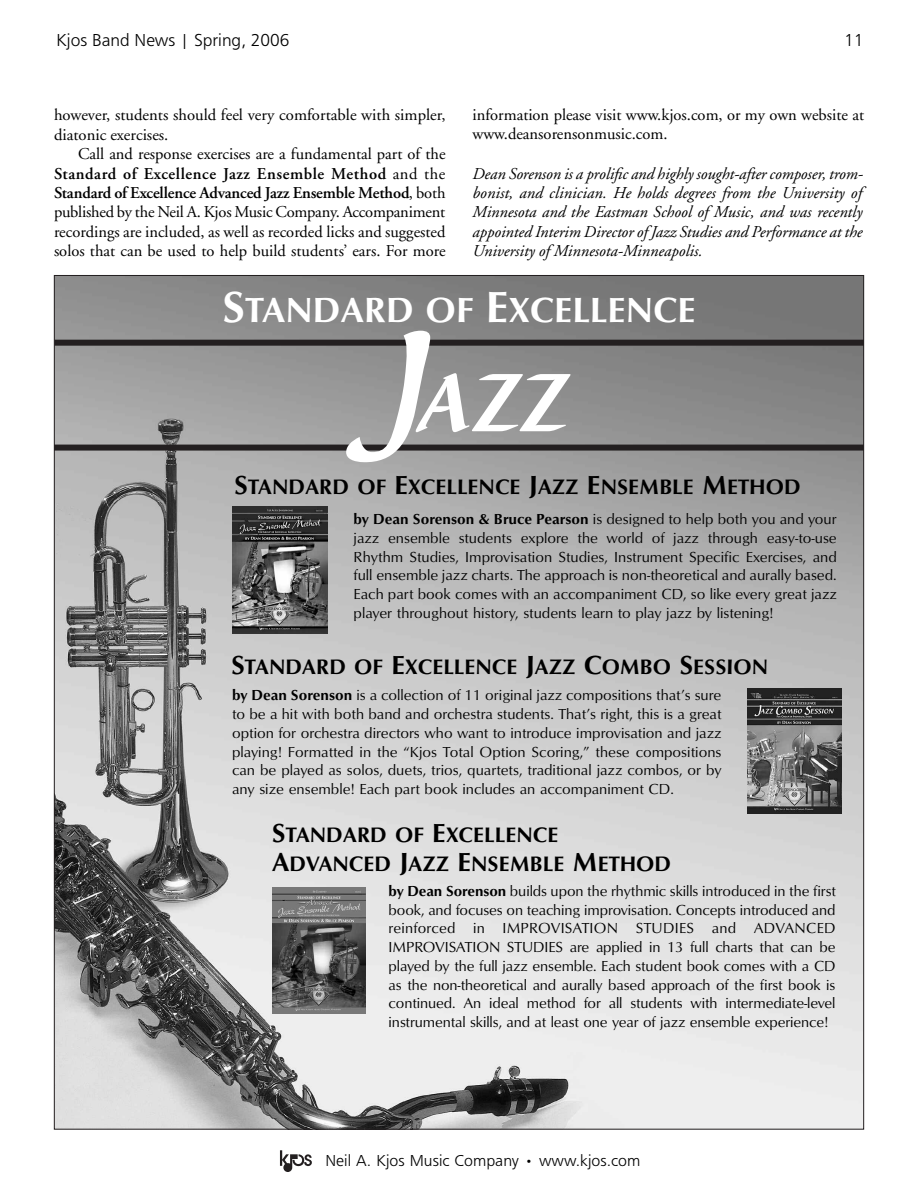
<style>
.page{position:relative;width:918px;height:1188px;background:#fff}
.page>*{position:absolute;margin:0;border:0;box-sizing:border-box;transform-origin:0 0}
.t1{font:36px "Optimum Bold DTC";color:#fff}
.t2{font:21.6px/28.5px "Optimum Bold DTC";color:#000}
.t3{font:18px "Frugal Sans Light DTC";color:#000}
.t4{font:16.5px/19.5px "Adobe Garamond";color:#000}
.t5{font:italic 16.5px/19.5px "Adobe Garamond";color:#000;text-align:justify}
.t6{font:16.5px "Frugal Sans Light DTC";color:#000}
.t7{font:15px/18.8px "Optimum Roman DTC";color:#000;text-align:justify}
.s1{font-weight:600}
.s2{font-size:45px}
.s3{font-size:27px}
.s4{font-family:"Optimum Bold DTC"}
</style>
<div class="page">
<svg style="left:280px;top:1150px;width:32px;height:22px"></svg>
<img style="left:56px;top:277px;width:806px;height:850px">
<div style="left:54px;top:340px;width:810px;height:6px;background:#231f20"></div>
<div style="left:54px;top:445px;width:810px;height:6px;background:#231f20"></div>
<img style="left:747px;top:689px;width:94px;height:125px">
<img style="left:272px;top:888px;width:94px;height:125px">
<img style="left:233px;top:506px;width:94px;height:128px">
<svg style="left:346px;top:331px;width:225px;height:131px"></svg>
<p class="t3" style="left:57px;top:29px;width:235px">Kjos Band News | Spring, 2006</p>
<p class="t3" style="left:844px;top:29px;width:21px">11</p>
<p class="t4" style="left:54px;top:106px;width:393px">however, students should feel very comfortable with simpler, diatonic exercises.</p>
<p class="t4" style="left:54px;top:145px;width:393px;text-align:justify;text-indent:24px">Call and response exercises are a fundamental part of the <span class="s1">Standard of Excellence Jazz Ensemble Method</span> and the <span class="s1">Standard of Excellence Advanced Jazz Ensemble Method</span>, both published by the Neil A. Kjos Music Company. Accompaniment recordings are included, as well as recorded licks and suggested solos that can be used to help build students’ ears. For more</p>
<p class="t4" style="left:473px;top:106px;width:393px">information please visit www.kjos.com, or my own website at www.deansorensonmusic.com.</p>
<p class="t5" style="left:472px;top:165px;width:392px">Dean Sorenson is a prolific and highly sought-after composer, trom&shy;bonist, and clinician. He holds degrees from the University of Minnesota and the Eastman School of Music, and was recently appointed Interim Director of Jazz Studies and Performance at the University of Minnesota-Minneapolis.</p>
<h1 class="t1" style="left:222px;top:289px;width:475px"><span class="s2">S</span>TANDARD OF <span class="s2">E</span>XCELLENCE</h1>
<h2 class="t2" style="left:234px;top:473px;width:568px"><span class="s3">S</span>TANDARD OF <span class="s3">E</span>XCELLENCE <span class="s3">J</span>AZZ <span class="s3">E</span>NSEMBLE <span class="s3">M</span>ETHOD</h2>
<p class="t7" style="left:354px;top:510px;width:485px"><span class="s4">by Dean Sorenson &amp; Bruce Pearson</span> is designed to help both you and your jazz ensemble students explore the world of jazz through easy-to-use Rhythm Studies, Improvisation Studies, Instrument Specific Exercises, and full ensemble jazz charts. The approach is non-theoretical and aurally based.<br>Each part book comes with an accompaniment CD, so like every great jazz player throughout history, students learn to play jazz by listening!</p>
<h2 class="t2" style="left:231px;top:653px;width:539px"><span class="s3">S</span>TANDARD OF <span class="s3">E</span>XCELLENCE <span class="s3">J</span>AZZ <span class="s3">C</span>OMBO <span class="s3">S</span>ESSION</h2>
<p class="t7" style="left:232px;top:686px;width:491px"><span class="s4">by Dean Sorenson</span> is a collection of 11 original jazz compositions that’s sure to be a hit with both band and orchestra students. That’s right, this is a great option for orchestra directors who want to introduce improvisation and jazz playing! Formatted in the “Kjos Total Option Scoring,” these compositions can be played as solos, duets, trios, quartets, traditional jazz combos, or by any size ensemble! Each part book includes an accompaniment CD.</p>
<h2 class="t2" style="left:272px;top:821px;width:401px"><span class="s3">S</span>TANDARD OF <span class="s3">E</span>XCELLENCE<br><span class="s3">A</span>DVANCED <span class="s3">J</span>AZZ <span class="s3">E</span>NSEMBLE <span class="s3">M</span>ETHOD</h2>
<p class="t7" style="left:389px;top:881px;width:449px"><span class="s4">by Dean Sorenson</span> builds upon the rhythmic skills introduced in the first book, and focuses on teaching improvisation. Concepts introduced and reinforced in IMPROVISATION STUDIES and ADVANCED IMPROVISATION STUDIES are applied in 13 full charts that can be played by the full jazz ensemble. Each student book comes with a CD as the non-theoretical and aurally based approach of the first book is continued. An ideal method for all students with intermediate-level instrumental skills, and at least one year of jazz ensemble experience!</p>
<p class="t6" style="left:325px;top:1150px;width:317px">Neil A. Kjos Music Company • www.kjos.com</p>
</div>
